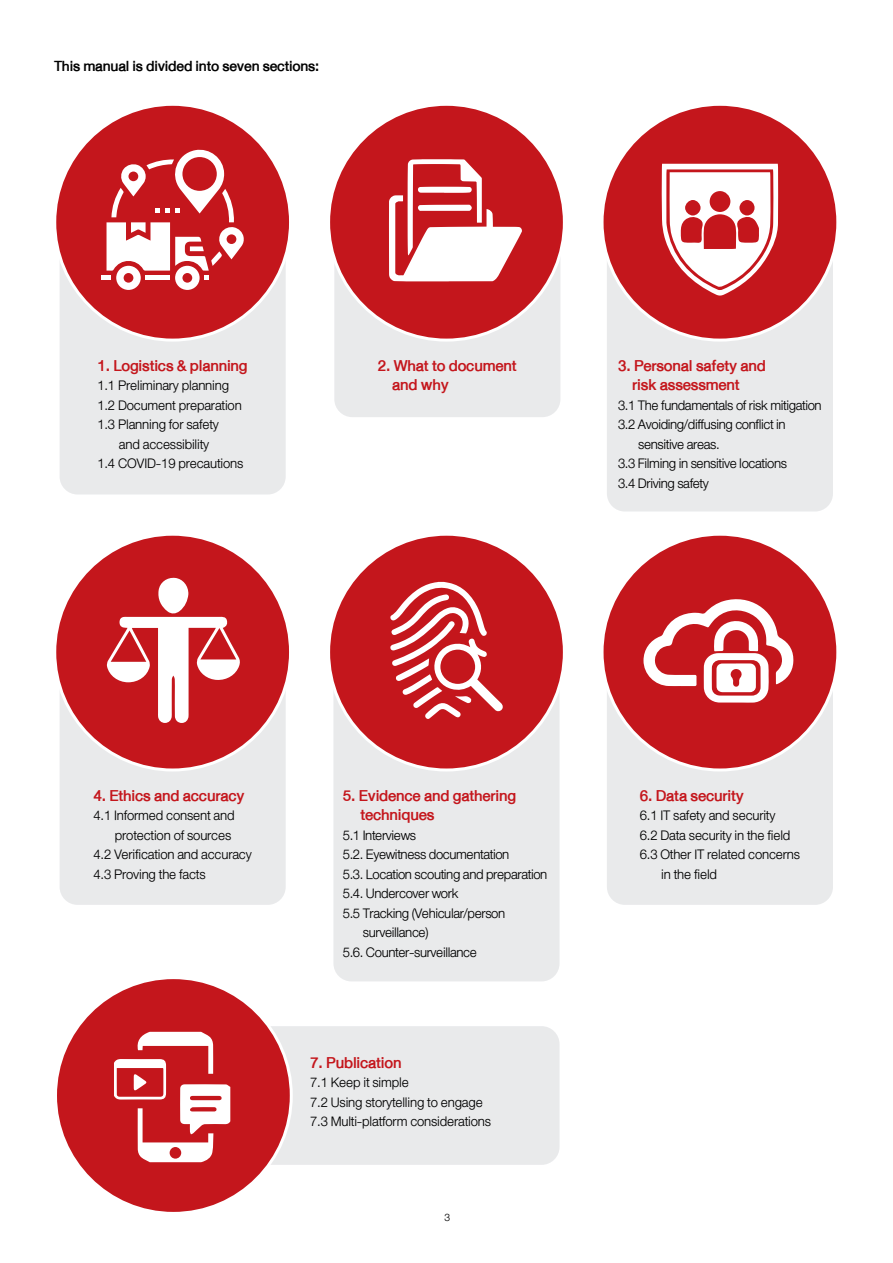
<style>
.page{position:relative;width:893px;height:1263px;background:#fff}
.page>*{position:absolute;margin:0;border:0;box-sizing:border-box;transform-origin:0 0}
.t1{font:22.5px/19.5px "DB Helvethaica X 65 Med";letter-spacing:-.01em;color:#c4161c}
.t2{font:500 21px "DB Helvethaica X";letter-spacing:-.01em;color:#000}
.t3{font:19.5px/19.5px "DB Helvethaica X Li";letter-spacing:-.01em;color:#000}
.t4{font:15px "DB Helvethaica X Li";color:#000}
</style>
<div class="page">
<div style="left:60px;top:262px;width:226px;height:232px;background:#e9eaeb"></div>
<div style="left:60px;top:691px;width:226px;height:214px;background:#e9eaeb"></div>
<div style="left:271px;top:1026px;width:289px;height:139px;background:#e9eaeb"></div>
<div style="left:333px;top:691px;width:227px;height:290px;background:#e9eaeb"></div>
<div style="left:607px;top:692px;width:226px;height:213px;background:#e9eaeb"></div>
<div style="left:607px;top:262px;width:226px;height:249px;background:#e9eaeb"></div>
<div style="left:55px;top:104px;width:236px;height:236px;background:#c4161c;border-radius:50%"></div>
<div style="left:55px;top:534px;width:236px;height:236px;background:#c4161c;border-radius:50%"></div>
<div style="left:329px;top:104px;width:235px;height:236px;background:#c4161c;border-radius:50%"></div>
<div style="left:329px;top:534px;width:235px;height:236px;background:#c4161c;border-radius:50%"></div>
<div style="left:602px;top:104px;width:236px;height:236px;background:#c4161c;border-radius:50%"></div>
<div style="left:602px;top:534px;width:236px;height:236px;background:#c4161c;border-radius:50%"></div>
<div style="left:55px;top:977px;width:236px;height:236px;background:#c4161c;border-radius:50%"></div>
<div style="left:102px;top:275px;width:9px;height:5px;background:#fff"></div>
<svg style="left:107px;top:149px;width:137px;height:141px"></svg>
<svg style="left:334px;top:159px;width:226px;height:258px"></svg>
<svg style="left:662px;top:164px;width:116px;height:132px"></svg>
<svg style="left:107px;top:577px;width:133px;height:146px"></svg>
<svg style="left:390px;top:582px;width:113px;height:137px"></svg>
<svg style="left:643px;top:599px;width:151px;height:104px"></svg>
<svg style="left:114px;top:1032px;width:116px;height:130px"></svg>
<p class="t2" style="left:54px;top:55px;width:267px">This manual is divided into seven sections:</p>
<p class="t1" style="left:97px;top:356px;width:152px">1. Logistics &amp; planning</p>
<p class="t3" style="left:97px;top:376px;width:133px">1.1 Preliminary planning</p>
<p class="t3" style="left:97px;top:395px;width:146px">1.2 Document preparation</p>
<p class="t3" style="left:97px;top:415px;width:123px">1.3 Planning for safety</p>
<p class="t3" style="left:119px;top:434px;width:92px">and accessibility</p>
<p class="t3" style="left:97px;top:454px;width:147px">1.4 COVID-19 precautions</p>
<p class="t1" style="left:392px;top:356px;width:126px;text-indent:-14px">2. What to document and why</p>
<p class="t1" style="left:618px;top:356px;width:149px;text-align:center">3. Personal safety and risk assessment</p>
<p class="t3" style="left:618px;top:395px;width:205px">3.1 The fundamentals of risk mitigation</p>
<p class="t3" style="left:618px;top:415px;width:169px">3.2 Avoiding/diffusing conflict in</p>
<p class="t3" style="left:638px;top:434px;width:83px">sensitive areas.</p>
<p class="t3" style="left:618px;top:454px;width:170px">3.3 Filming in sensitive locations</p>
<p class="t3" style="left:618px;top:473px;width:92px">3.4 Driving safety</p>
<p class="t1" style="left:93px;top:785px;width:153px">4. Ethics and accuracy</p>
<p class="t3" style="left:93px;top:806px;width:143px">4.1 Informed consent and</p>
<p class="t3" style="left:115px;top:825px;width:118px">protection of sources</p>
<p class="t3" style="left:93px;top:845px;width:160px">4.2 Verification and accuracy</p>
<p class="t3" style="left:93px;top:864px;width:114px">4.3 Proving the facts</p>
<p class="t1" style="left:360px;top:785px;width:157px;text-indent:-18px">5. Evidence and gathering techniques</p>
<p class="t3" style="left:343px;top:825px;width:75px">5.1 Interviews</p>
<p class="t3" style="left:343px;top:845px;width:168px">5.2. Eyewitness documentation</p>
<p class="t3" style="left:343px;top:864px;width:206px">5.3. Location scouting and preparation</p>
<p class="t3" style="left:343px;top:884px;width:117px">5.4. Undercover work</p>
<p class="t3" style="left:343px;top:903px;width:164px">5.5 Tracking (Vehicular/person</p>
<p class="t3" style="left:363px;top:923px;width:67px">surveillance)</p>
<p class="t3" style="left:343px;top:942px;width:136px">5.6. Counter-surveillance</p>
<p class="t1" style="left:310px;top:1053px;width:93px">7. Publication</p>
<p class="t3" style="left:310px;top:1073px;width:182px">7.1 Keep it simple<br>7.2 Using storytelling to engage<br>7.3 Multi-platform considerations</p>
<p class="t4" style="left:444px;top:1210px;width:7px">3</p>
<p class="t1" style="left:640px;top:785px;width:106px">6. Data security</p>
<p class="t3" style="left:640px;top:806px;width:137px">6.1 IT safety and security</p>
<p class="t3" style="left:640px;top:825px;width:152px">6.2 Data security in the field</p>
<p class="t3" style="left:640px;top:845px;width:162px">6.3 Other IT related concerns</p>
<p class="t3" style="left:661px;top:864px;width:57px">in the field</p>
</div>
